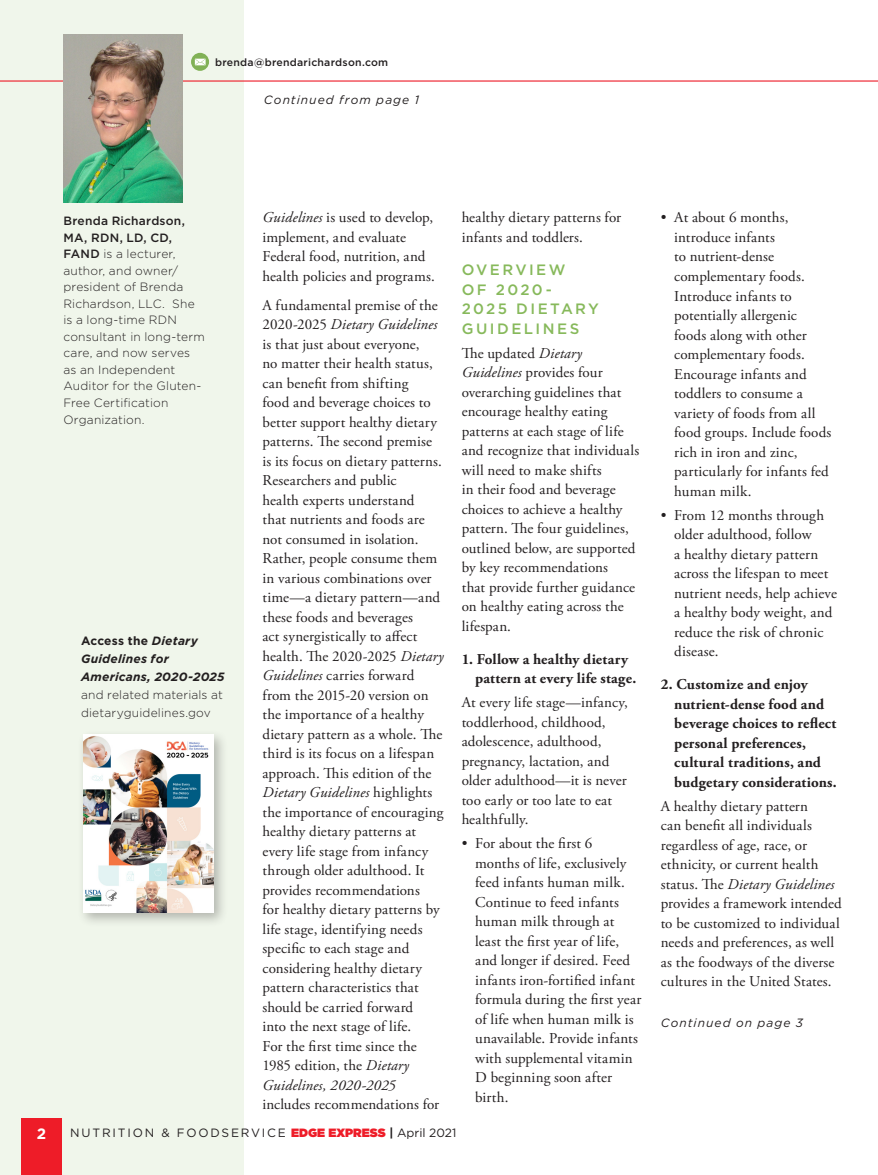
<style>
.page{position:relative;width:878px;height:1175px;background:#fff}
.page>*{position:absolute;margin:0;border:0;box-sizing:border-box;transform-origin:0 0}
.Body_Type{font:15px/19.5px "Adobe Garamond Pro";letter-spacing:.01em;color:#231f20}
.Body_first_paragraph{font:15px/19.5px "Adobe Garamond Pro";letter-spacing:.01em;color:#231f20}
.Body_Bullet{font:15px/19.5px "Adobe Garamond Pro";letter-spacing:.01em;color:#231f20}
.Body_Bullet-2{font:700 15px/19.5px "Adobe Garamond Pro";letter-spacing:.01em;color:#231f20}
.Subhead-Level_1{font:500 15px/19.5px "Gotham";letter-spacing:.165em;color:#87b95b}
.t1{font:700 15px "Gotham";color:#fff}
.Bios{font:300 12px/16.5px "Gotham";letter-spacing:.015em;color:#231f20}
.Body-Departments{font:300 12px/18px "Gotham";letter-spacing:.015em;color:#231f20}
.t2{font:12px "Gotham";letter-spacing:.15em;color:#231f20}
.t3{font:italic 12px "Gotham";letter-spacing:.09em;color:#231f20}
.Bios-2{font:500 10.5px "Gotham";letter-spacing:.025em;color:#231f20}
.s1{font-weight:500}
.s2{font-weight:700}
.s3{font-weight:700;font-style:italic}
.s4{font-style:italic}
.s5{font-weight:900;color:#ee1c28}
</style>
<div class="page">
<div style="left:0;top:0;width:243px;height:1174px;background:#f0f6eb"></div>
<div style="left:22px;top:1118px;width:40px;height:56px;background:#ee1c28"></div>
<hr style="left:0;top:80px;width:878px;height:2px;background:#ee1c28">
<img style="left:63px;top:34px;width:119px;height:169px">
<svg style="left:191px;top:53px;width:18px;height:18px"></svg>
<svg style="left:195px;top:59px;width:10px;height:6px"></svg>
<div style="left:78px;top:729px;width:150px;height:198px;background:#231f20;opacity:.3"></div>
<img style="left:83px;top:734px;width:131px;height:179px">
<p class="Bios-2" style="left:215px;top:56px;width:175px">brenda@brendarichardson.com</p>
<p class="t3" style="left:264px;top:94px;width:157px">Continued from page 1</p>
<p class="Bios" style="left:63px;top:213px;width:143px"><span class="s1">Brenda Richardson,<br>MA, RDN, LD, CD,<br>FAND</span> is a lecturer, author, and owner/ president of Brenda<br>Richardson, LLC. She is a long-time RDN consultant in long-term care, and now serves as an Independent<br>Auditor for the Gluten-<br>Free Certification<br>Organization.</p>
<p class="Body-Departments" style="left:81px;top:631px;width:145px"><span class="s2">Access the</span> <span class="s3">Dietary<br>Guidelines for<br>Americans, 2020-2025 </span>and related materials at dietaryguidelines.gov</p>
<p class="Body_first_paragraph" style="left:262px;top:208px;width:174px"><span class="s4">Guidelines</span> is used to develop, implement, and evaluate<br>Federal food, nutrition, and health policies and programs.</p>
<p class="Body_Type" style="left:262px;top:295px;width:183px">A fundamental premise of the<br>2020-2025 <span class="s4">Dietary Guidelines </span>is that just about everyone,<br>no matter their health status, can benefit from shifting<br>food and beverage choices to better support healthy dietary patterns. The second premise is its focus on dietary patterns.<br>Researchers and public<br>health experts understand<br>that nutrients and foods are not consumed in isolation.<br>Rather, people consume them in various combinations over time—a dietary pattern—and these foods and beverages<br>act synergistically to affect health. The 2020-2025 <span class="s4">Dietary<br>Guidelines</span> carries forward from the 2015-20 version on the importance of a healthy dietary pattern as a whole. The third is its focus on a lifespan approach. This edition of the<br><span class="s4">Dietary Guidelines</span> highlights the importance of encouraging healthy dietary patterns at every life stage from infancy through older adulthood. It provides recommendations<br>for healthy dietary patterns by life stage, identifying needs specific to each stage and considering healthy dietary pattern characteristics that should be carried forward<br>into the next stage of life.<br>For the first time since the<br>1985 edition, the <span class="s4">Dietary<br>Guidelines, 2020-2025 </span>includes recommendations for</p>
<p class="Body_Type" style="left:461px;top:208px;width:161px">healthy dietary patterns for infants and toddlers.</p>
<p class="Subhead-Level_1" style="left:461px;top:259px;width:139px">OVERVIEW<br>OF 2020-<br>2025 DIETARY<br>GUIDELINES</p>
<p class="Body_first_paragraph" style="left:461px;top:343px;width:179px">The updated <span class="s4">Dietary<br>Guidelines</span> provides four overarching guidelines that encourage healthy eating patterns at each stage of life and recognize that individuals will need to make shifts<br>in their food and beverage choices to achieve a healthy pattern. The four guidelines, outlined below, are supported by key recommendations<br>that provide further guidance on healthy eating across the lifespan.</p>
<p class="Body_Bullet-2" style="left:475px;top:649px;width:162px;text-indent:-14px">1. Follow a healthy dietary pattern at every life stage.</p>
<p class="Body_first_paragraph" style="left:461px;top:693px;width:168px">At every life stage—infancy, toddlerhood, childhood, adolescence, adulthood, pregnancy, lactation, and older adulthood—it is never too early or too late to eat healthfully.</p>
<p class="Body_Bullet" style="left:475px;top:834px;width:168px;text-indent:-14px">• For about the first 6<br>months of life, exclusively feed infants human milk.<br>Continue to feed infants human milk through at least the first year of life, and longer if desired. Feed infants iron-fortified infant formula during the first year of life when human milk is unavailable. Provide infants with supplemental vitamin<br>D beginning soon after birth.</p>
<p class="t1" style="left:37px;top:1124px;width:11px">2</p>
<p class="t2" style="left:70px;top:1126px;width:387px">NUTRITION &amp; FOODSERVICE <span class="s5">EDGE EXPRESS</span> <span class="s3">|</span> April 2021</p>
<p class="Body_Bullet" style="left:674px;top:208px;width:159px;text-indent:-14px">• At about 6 months, introduce infants<br>to nutrient-dense complementary foods.<br>Introduce infants to potentially allergenic foods along with other complementary foods.<br>Encourage infants and toddlers to consume a variety of foods from all food groups. Include foods rich in iron and zinc, particularly for infants fed human milk.</p>
<p class="Body_Bullet" style="left:674px;top:505px;width:164px;text-indent:-14px">• From 12 months through older adulthood, follow<br>a healthy dietary pattern across the lifespan to meet nutrient needs, help achieve a healthy body weight, and reduce the risk of chronic disease.</p>
<p class="Body_Bullet-2" style="left:674px;top:675px;width:164px;text-indent:-14px">2. Customize and enjoy nutrient-dense food and beverage choices to reflect personal preferences, cultural traditions, and budgetary considerations.</p>
<p class="Body_first_paragraph" style="left:660px;top:796px;width:183px">A healthy dietary pattern<br>can benefit all individuals regardless of age, race, or ethnicity, or current health status. The <span class="s4">Dietary Guidelines </span>provides a framework intended to be customized to individual needs and preferences, as well as the foodways of the diverse cultures in the United States.</p>
<p class="t3" style="left:660px;top:1016px;width:144px">Continued on page 3</p>
</div>
